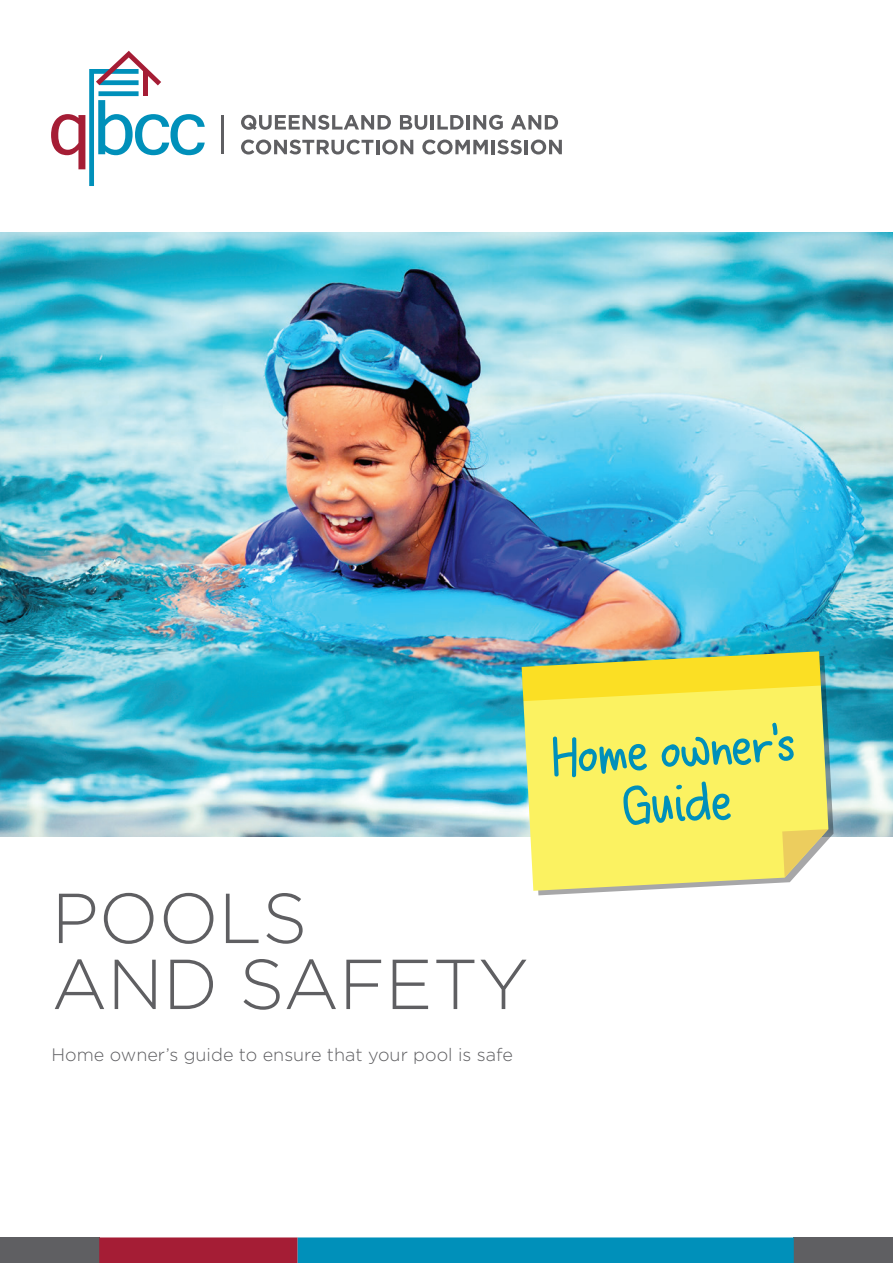
<style>
.page{position:relative;width:893px;height:1263px;background:#fff}
.page>*{position:absolute;margin:0;border:0;box-sizing:border-box;transform-origin:0 0}
.t1{font:300 70.5px/66px "Gotham";color:#5f5f62}
.t2{font:61.5px/54px "Sloppy Hand";color:#0090ba;text-align:center}
.t3{font:300 18px "Gotham";color:#5f5f62}
</style>
<div class="page">
<svg style="left:241px;top:115px;width:150px;height:15px"></svg>
<svg style="left:400px;top:115px;width:27px;height:15px"></svg>
<hr style="left:431px;top:115px;width:3px;height:15px;background:#5f5f62">
<svg style="left:437px;top:115px;width:27px;height:15px"></svg>
<hr style="left:467px;top:115px;width:3px;height:15px;background:#5f5f62">
<svg style="left:473px;top:115px;width:30px;height:15px"></svg>
<svg style="left:511px;top:115px;width:47px;height:15px"></svg>
<svg style="left:241px;top:140px;width:132px;height:15px"></svg>
<hr style="left:376px;top:140px;width:3px;height:14px;background:#5f5f62">
<svg style="left:382px;top:140px;width:31px;height:15px"></svg>
<svg style="left:422px;top:140px;width:66px;height:15px"></svg>
<hr style="left:491px;top:140px;width:4px;height:14px;background:#5f5f62">
<svg style="left:497px;top:140px;width:25px;height:14px"></svg>
<hr style="left:525px;top:140px;width:3px;height:14px;background:#5f5f62">
<svg style="left:531px;top:140px;width:31px;height:15px"></svg>
<svg style="left:51px;top:51px;width:154px;height:135px"></svg>
<div style="left:143px;top:71px;width:5px;height:25px;background:#a51d35"></div>
<hr style="left:221px;top:115px;width:3px;height:39px;background:#5f5f62">
<div style="left:0;top:1237px;width:99px;height:26px;background:#5f5f62"></div>
<div style="left:794px;top:1237px;width:99px;height:26px;background:#5f5f62"></div>
<svg style="left:99px;top:1237px;width:695px;height:26px;background:#337195"></svg>
<img style="left:0;top:232px;width:893px;height:604px">
<svg style="left:538px;top:656px;width:295px;height:239px"></svg>
<svg style="left:522px;top:651px;width:306px;height:240px;background:#f5ef69"></svg>
<svg style="left:522px;top:651px;width:299px;height:50px;background:#dcd746"></svg>
<svg style="left:782px;top:829px;width:46px;height:49px"></svg>
<h2 class="t2" style="left:554px;top:734px;width:244px;rotate:-3deg">Home owner's<br>Guide</h2>
<h1 class="t1" style="left:52px;top:883px;width:479px">POOLS<br>AND SAFETY</h1>
<p class="t3" style="left:52px;top:1043px;width:463px">Home owner’s guide to ensure that your pool is safe</p>
</div>
